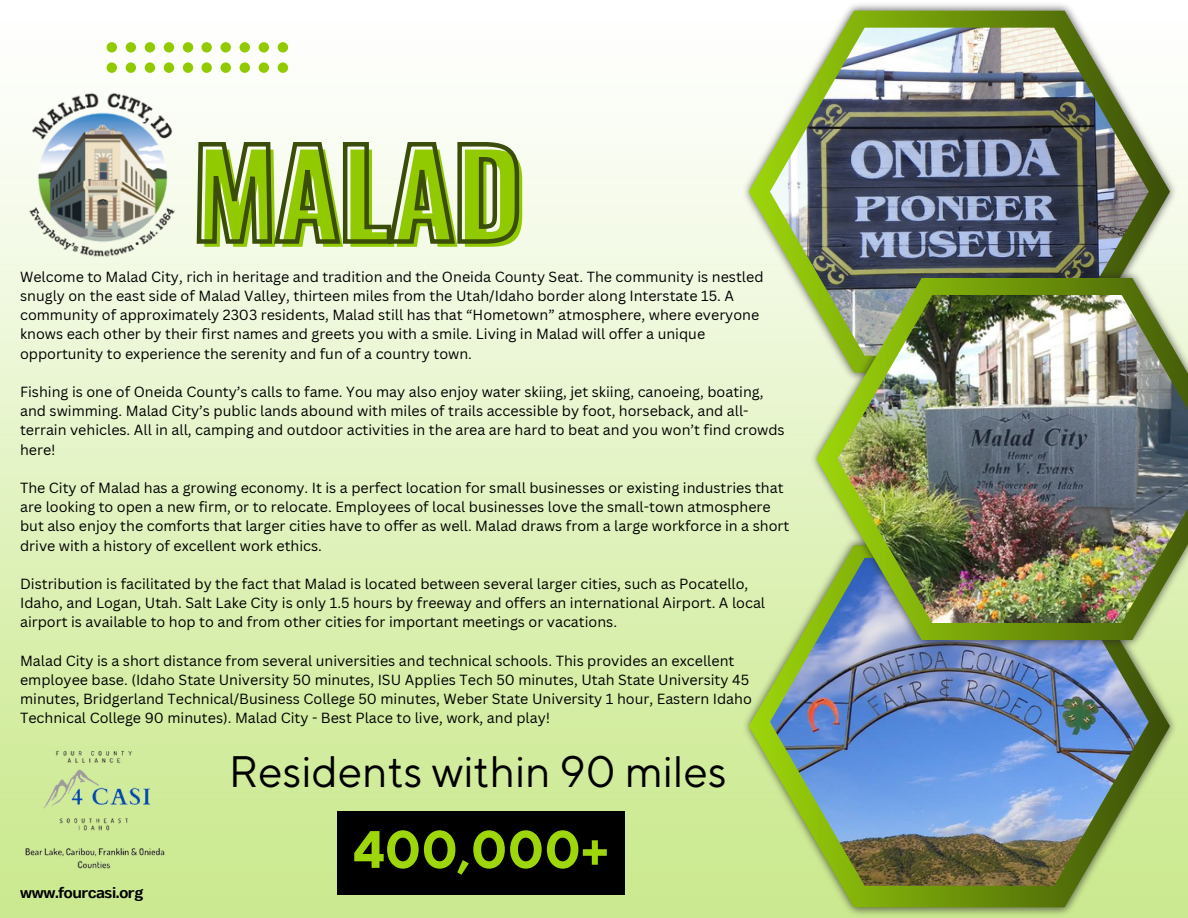
<style>
.page{position:relative;width:1188px;height:918px;background:#fff}
.page>*{position:absolute;margin:0;border:0;box-sizing:border-box;transform-origin:0 0}
.t1{font:700 120px "Oswald";letter-spacing:-.02em;color:#91ca00}
.t2{font:700 52.5px "TT Norms Pro";color:#9dd60a}
.t3{font:43.8px "TT Norms Pro";color:#000}
.t4{font:700 15.6px "Body Text";letter-spacing:-.02em;color:#000}
.t5{font:14.25px/19.2px "Canva Sans";color:#000}
</style>
<div class="page">
<img style="left:0;top:42px;width:1188px;height:876px">
<img style="left:741px;top:535px;width:437px;height:383px">
<svg style="left:749px;top:545px;width:421px;height:362px;background:#b1cf70"></svg>
<img style="left:741px;top:4px;width:437px;height:380px">
<svg style="left:749px;top:11px;width:421px;height:362px"></svg>
<img style="left:770px;top:558px;width:379px;height:328px">
<img style="left:808px;top:267px;width:380px;height:384px">
<img style="left:770px;top:28px;width:379px;height:328px">
<svg style="left:816px;top:278px;width:372px;height:362px;background:#98b461"></svg>
<img style="left:838px;top:295px;width:350px;height:328px">
<div style="left:201px;top:42px;width:11px;height:11px;background:#91ca00;border-radius:50%"></div>
<div style="left:221px;top:42px;width:10px;height:11px;background:#91ca00;border-radius:50%"></div>
<div style="left:240px;top:42px;width:10px;height:11px;background:#91ca00;border-radius:50%"></div>
<div style="left:259px;top:42px;width:10px;height:11px;background:#91ca00;border-radius:50%"></div>
<div style="left:278px;top:42px;width:10px;height:11px;background:#91ca00;border-radius:50%"></div>
<div style="left:201px;top:62px;width:11px;height:11px;background:#91ca00;border-radius:50%"></div>
<div style="left:221px;top:62px;width:10px;height:11px;background:#91ca00;border-radius:50%"></div>
<div style="left:240px;top:62px;width:10px;height:11px;background:#91ca00;border-radius:50%"></div>
<div style="left:259px;top:62px;width:10px;height:11px;background:#91ca00;border-radius:50%"></div>
<div style="left:278px;top:62px;width:10px;height:11px;background:#91ca00;border-radius:50%"></div>
<div style="left:107px;top:42px;width:10px;height:11px;background:#91ca00;border-radius:50%"></div>
<div style="left:126px;top:42px;width:10px;height:11px;background:#91ca00;border-radius:50%"></div>
<div style="left:145px;top:42px;width:10px;height:11px;background:#91ca00;border-radius:50%"></div>
<div style="left:164px;top:42px;width:10px;height:11px;background:#91ca00;border-radius:50%"></div>
<div style="left:183px;top:42px;width:10px;height:11px;background:#91ca00;border-radius:50%"></div>
<div style="left:107px;top:62px;width:10px;height:11px;background:#91ca00;border-radius:50%"></div>
<div style="left:126px;top:62px;width:10px;height:11px;background:#91ca00;border-radius:50%"></div>
<div style="left:145px;top:62px;width:10px;height:11px;background:#91ca00;border-radius:50%"></div>
<div style="left:164px;top:62px;width:10px;height:11px;background:#91ca00;border-radius:50%"></div>
<div style="left:183px;top:62px;width:10px;height:11px;background:#91ca00;border-radius:50%"></div>
<img style="left:20px;top:92px;width:163px;height:167px">
<img style="left:7px;top:718px;width:169px;height:168px">
<svg style="left:194px;top:132px;width:328px;height:114px"></svg>
<div style="left:337px;top:811px;width:288px;height:84px;background:#000"></div>
<h1 class="t1" style="left:197px;top:104px;width:332px">MALAD</h1>
<p class="t5" style="left:20px;top:267px;width:745px">Welcome to Malad City, rich in heritage and tradition and the Oneida County Seat. The community is nestled snugly on the east side of Malad Valley, thirteen miles from the Utah/Idaho border along Interstate 15. A community of approximately 2303 residents, Malad still has that “Hometown” atmosphere, where everyone knows each other by their first names and greets you with a smile. Living in Malad will offer a unique opportunity to experience the serenity and fun of a country town.</p>
<p class="t5" style="left:20px;top:382px;width:766px">Fishing is one of Oneida County’s calls to fame. You may also enjoy water skiing, jet skiing, canoeing, boating, and swimming. Malad City’s public lands abound with miles of trails accessible by foot, horseback, and all&shy;terrain vehicles. All in all, camping and outdoor activities in the area are hard to beat and you won’t find crowds here!</p>
<p class="t5" style="left:20px;top:478px;width:771px">The City of Malad has a growing economy. It is a perfect location for small businesses or existing industries that are looking to open a new firm, or to relocate. Employees of local businesses love the small-town atmosphere but also enjoy the comforts that larger cities have to offer as well. Malad draws from a large workforce in a short drive with a history of excellent work ethics.</p>
<p class="t5" style="left:20px;top:574px;width:747px">Distribution is facilitated by the fact that Malad is located between several larger cities, such as Pocatello,<br>Idaho, and Logan, Utah. Salt Lake City is only 1.5 hours by freeway and offers an international Airport. A local airport is available to hop to and from other cities for important meetings or vacations.</p>
<p class="t5" style="left:20px;top:651px;width:733px">Malad City is a short distance from several universities and technical schools. This provides an excellent employee base. (Idaho State University 50 minutes, ISU Applies Tech 50 minutes, Utah State University 45 minutes, Bridgerland Technical/Business College 50 minutes, Weber State University 1 hour, Eastern Idaho Technical College 90 minutes). Malad City - Best Place to live, work, and play!</p>
<p class="t3" style="left:229px;top:745px;width:499px">Residents within 90 miles</p>
<p class="t4" style="left:20px;top:883px;width:125px">www.fourcasi.org</p>
<p class="t2" style="left:353px;top:818px;width:257px">400,000+</p>
</div>
